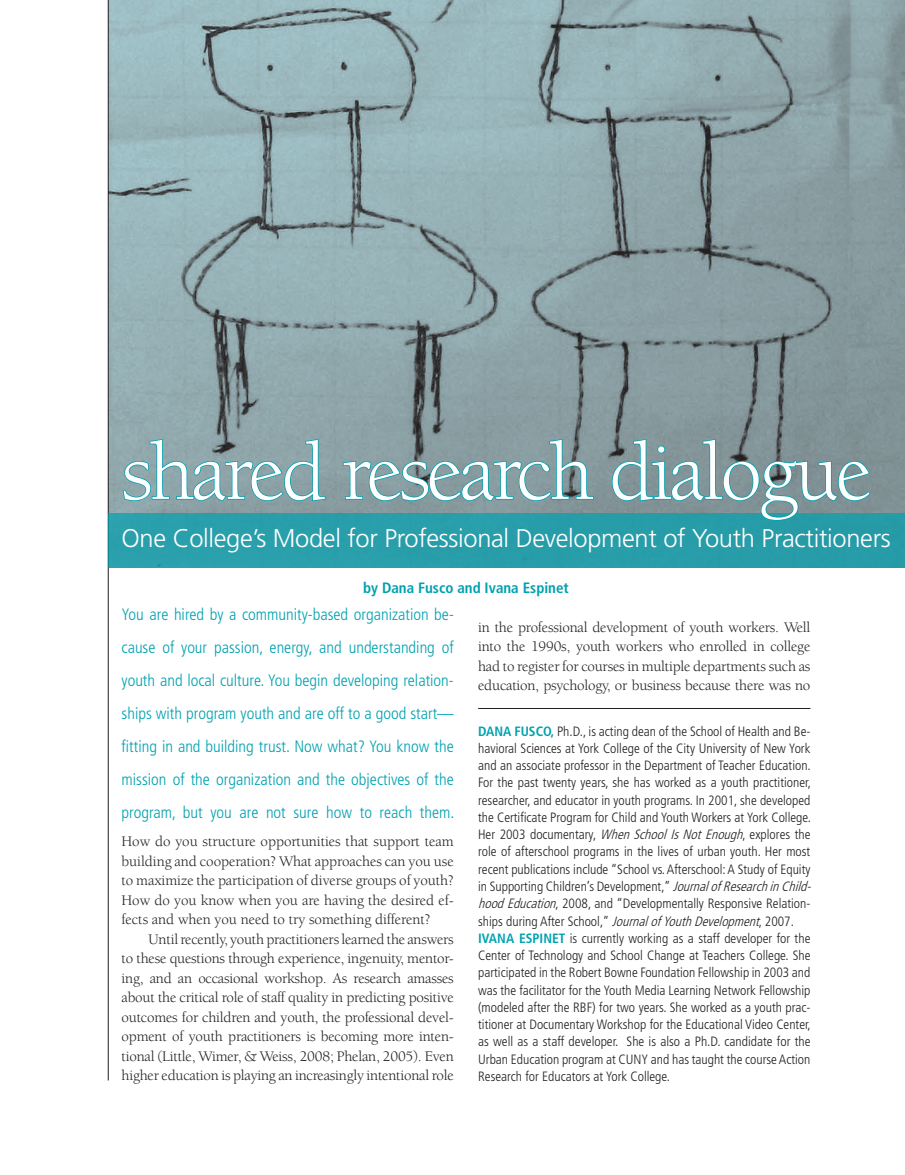
<style>
.page{position:relative;width:905px;height:1175px;background:#fff}
.page>*{position:absolute;margin:0;border:0;box-sizing:border-box;transform-origin:0 0}
.t1{font:84px "Berkeley";letter-spacing:-.04em;color:#fff}
.t2{font:300 25.5px "Frutiger";letter-spacing:-.015em;color:#fff}
.t3{font:300 condensed 16.5px/33px "Frutiger";color:#00a1b0;text-align:justify}
.t4{font:15px/19.5px "Berkeley";letter-spacing:-.015em;color:#231f20;text-align:justify}
.t5{font:700 condensed 15px "Frutiger";color:#00a1b0}
.t6{font:300 condensed 13.5px/17.2px "Frutiger";color:#231f20}
.t7{font:700 condensed 13.5px "Frutiger";color:#00a1b0}
.s1{font-weight:700;color:#00a1b0}
.s2{font-style:italic}
</style>
<div class="page">
<img style="left:109px;top:0;width:795px;height:513px">
<hr style="left:478px;top:708px;width:332px;height:1px;background:#231f20">
<hr style="left:108px;top:0;width:1px;height:1080px;background:#231f20">
<div style="left:108px;top:513px;width:796px;height:54px;background:#289ea9"></div>
<svg style="left:122px;top:438px;width:204px;height:64px"></svg>
<svg style="left:342px;top:438px;width:252px;height:64px"></svg>
<svg style="left:611px;top:438px;width:260px;height:83px"></svg>
<h1 class="t1" style="left:122px;top:428px;width:751px">shared research dialogue</h1>
<h2 class="t2" style="left:122px;top:523px;width:770px">One College’s Model for Professional Development of Youth Practitioners</h2>
<p class="t5" style="left:363px;top:578px;width:207px">by Dana Fusco and Ivana Espinet</p>
<p class="t3" style="left:122px;top:598px;width:334px">You are hired by a community-based organization be&shy;cause of your passion, energy, and understanding of youth and local culture. You begin developing relation&shy;ships with program youth and are off to a good start— fitting in and building trust. Now what? You know the mission of the organization and the objectives of the program, but you are not sure how to reach them.</p>
<p class="t4" style="left:122px;top:832px;width:334px">How do you structure opportunities that support team building and cooperation? What approaches can you use to maximize the participation of diverse groups of youth?<br>How do you know when you are having the desired ef&shy;fects and when you need to try something different?</p>
<p class="t4" style="left:122px;top:929px;width:334px;text-indent:27px">Until recently, youth practitioners learned the answers to these questions through experience, ingenuity, mentor&shy;ing, and an occasional workshop. As research amasses about the critical role of staff quality in predicting positive outcomes for children and youth, the professional devel&shy;opment of youth practitioners is becoming more inten&shy;tional (Little, Wimer, &amp; Weiss, 2008; Phelan, 2005). Even higher education is playing an increasingly intentional role</p>
<p class="t4" style="left:478px;top:617px;width:334px">in the professional development of youth workers. Well into the 1990s, youth workers who enrolled in college had to register for courses in multiple departments such as education, psychology, or business because there was no</p>
<p class="t6" style="left:478px;top:722px;width:338px;text-indent:36px"><span class="s1">Fusco,</span> Ph.D., is acting dean of the School of Health and Be&shy;havioral Sciences at York College of the City University of New York and an associate professor in the Department of Teacher Education.<br>For the past twenty years, she has worked as a youth practitioner, researcher, and educator in youth programs. In 2001, she developed the Certificate Program for Child and Youth Workers at York College.<br>Her 2003 documentary, <span class="s2">WhenSchoolIsNotEnough</span>, explores the role of afterschool programs in the lives of urban youth. Her most recent publications include “School vs. Afterschool: A Study of Equity in Supporting Children’s Development,” <span class="s2">JournalofResearchinChild&shy;hoodEducation</span>, 2008, and “Developmentally Responsive Relation&shy;ships during After School,” <span class="s2">JournalofYouthDevelopment</span>, 2007.<br><span class="s1">Ivana</span></p>
<p class="t7" style="left:478px;top:723px;width:18px">Dana</p>
<p class="t6" style="left:478px;top:929px;width:334px;text-align:justify;text-indent:81px"><span class="s1">t</span> is currently working as a staff developer for the Center of Technology and School Change at Teachers College. She participated in the Robert Bowne Foundation Fellowship in 2003 and was the facilitator for the Youth Media Learning Network Fellowship (modeled after the RBF) for two years. She worked as a youth prac&shy;titioner at Documentary Workshop for the Educational Video Center, as well as a staff developer. She is also a Ph.D. candidate for the Urban Education program at CUNY and has taught the course Action Research for Educators at York College.</p>
<p class="t7" style="left:519px;top:930px;width:15px">Espine</p>
</div>
